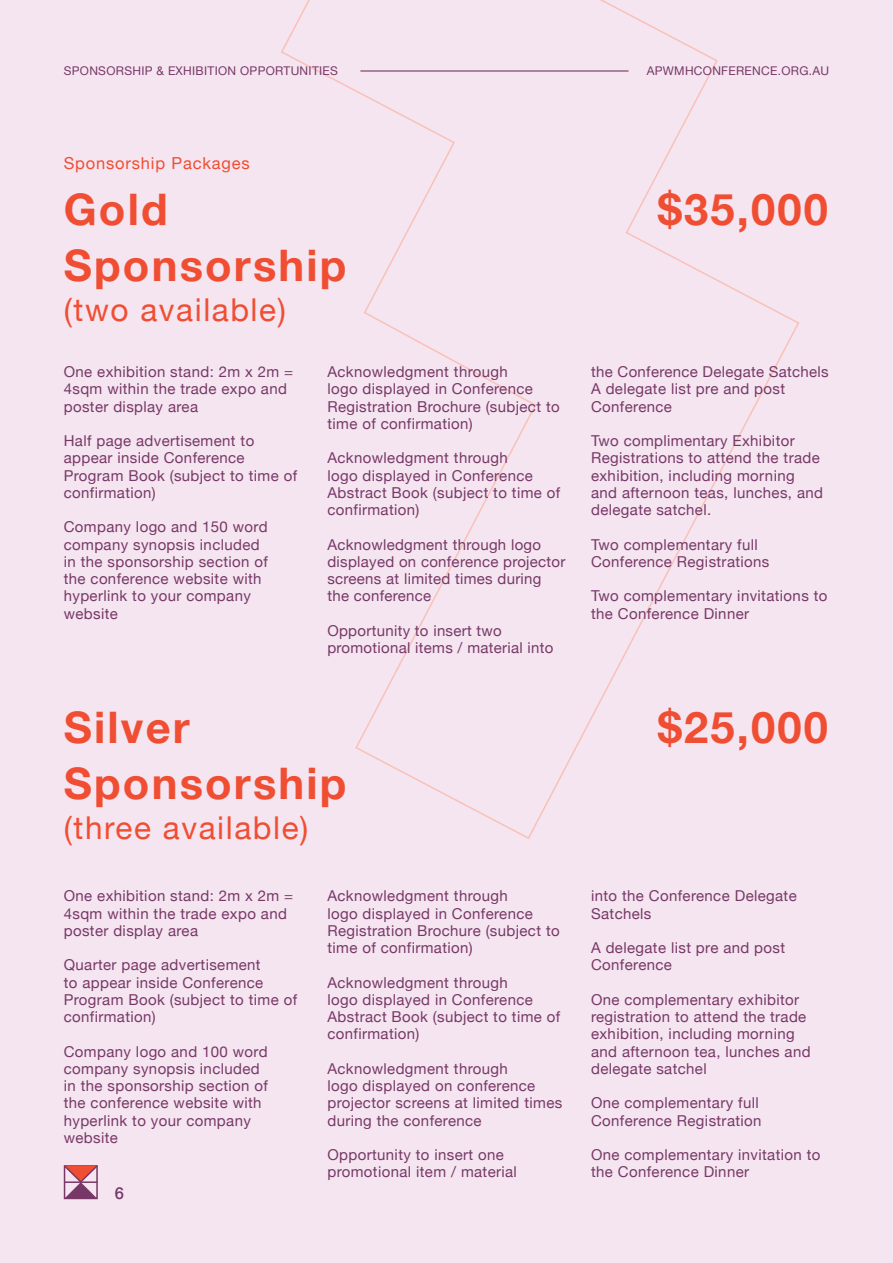
<style>
.page{position:relative;width:893px;height:1263px;background:#f4e5f0}
.page>*{position:absolute;margin:0;border:0;box-sizing:border-box;transform-origin:0 0}
.t1{font:700 43.5px "Helvetica Neue";letter-spacing:.05em;color:#f04e33}
.t2{font:31.5px "Helvetica Neue";letter-spacing:.05em;color:#f04e33}
.t3{font:16.5px "Helvetica Neue";letter-spacing:.05em;color:#f04e33}
.t4{font:500 16.5px "Helvetica Neue";color:#783867}
.t5{font:15px/17.2px "Helvetica Neue";letter-spacing:.025em;color:#783867}
.t6{font:12px "Helvetica Neue";letter-spacing:.025em;color:#783867}
</style>
<div class="page">
<svg style="left:281px;top:0;width:518px;height:839px"></svg>
<hr style="left:360px;top:70px;width:268px;height:2px;background:#783867">
<svg style="left:63px;top:1165px;width:35px;height:35px"></svg>
<hr style="left:64px;top:1181px;width:33px;height:2px;background:#783867">
<p class="t6" style="left:64px;top:62px;width:276px">SPONSORSHIP &amp; EXHIBITION OPPORTUNITIES</p>
<p class="t6" style="left:647px;top:62px;width:184px">APWMHCONFERENCE.ORG.AU</p>
<p class="t3" style="left:64px;top:151px;width:187px">Sponsorship Packages</p>
<h1 class="t1" style="left:64px;top:176px;width:105px">Gold</h1>
<h1 class="t1" style="left:658px;top:176px;width:172px">$35,000</h1>
<h1 class="t1" style="left:64px;top:231px;width:284px">Sponsorship</h1>
<h2 class="t2" style="left:64px;top:287px;width:224px">(two available)</h2>
<p class="t5" style="left:64px;top:364px;width:231px">One exhibition stand: 2m x 2m =<br>4sqm within the trade expo and poster display area</p>
<p class="t5" style="left:64px;top:433px;width:235px">Half page advertisement to appear inside Conference<br>Program Book (subject to time of confirmation)</p>
<p class="t5" style="left:64px;top:519px;width:206px">Company logo and 150 word company synopsis included in the sponsorship section of the conference website with hyperlink to your company website</p>
<p class="t5" style="left:327px;top:364px;width:234px">Acknowledgment through<br>logo displayed in Conference<br>Registration Brochure (subject to time of confirmation)</p>
<p class="t5" style="left:327px;top:450px;width:234px">Acknowledgment through<br>logo displayed in Conference<br>Abstract Book (subject to time of confirmation)</p>
<p class="t5" style="left:327px;top:537px;width:240px">Acknowledgment through logo displayed on conference projector screens at limited times during the conference</p>
<p class="t5" style="left:327px;top:623px;width:228px">Opportunity to insert two promotional items / material into</p>
<p class="t5" style="left:591px;top:364px;width:239px">the Conference Delegate Satchels<br>A delegate list pre and post<br>Conference</p>
<p class="t5" style="left:591px;top:433px;width:233px">Two complimentary Exhibitor<br>Registrations to attend the trade exhibition, including morning and afternoon teas, lunches, and delegate satchel.</p>
<p class="t5" style="left:591px;top:537px;width:180px">Two complementary full<br>Conference Registrations</p>
<p class="t5" style="left:591px;top:588px;width:238px">Two complementary invitations to the Conference Dinner</p>
<h1 class="t1" style="left:64px;top:693px;width:128px">Silver</h1>
<h1 class="t1" style="left:658px;top:693px;width:172px">$25,000</h1>
<h1 class="t1" style="left:64px;top:749px;width:284px">Sponsorship</h1>
<h2 class="t2" style="left:64px;top:805px;width:246px">(three available)</h2>
<p class="t5" style="left:64px;top:888px;width:231px">One exhibition stand: 2m x 2m =<br>4sqm within the trade expo and poster display area</p>
<p class="t5" style="left:64px;top:957px;width:235px">Quarter page advertisement<br>to appear inside Conference<br>Program Book (subject to time of confirmation)</p>
<p class="t5" style="left:64px;top:1043px;width:206px">Company logo and 100 word company synopsis included in the sponsorship section of the conference website with hyperlink to your company website</p>
<p class="t4" style="left:115px;top:1180px;width:11px">6</p>
<p class="t5" style="left:327px;top:888px;width:234px">Acknowledgment through<br>logo displayed in Conference<br>Registration Brochure (subject to time of confirmation)</p>
<p class="t5" style="left:327px;top:974px;width:234px">Acknowledgment through<br>logo displayed in Conference<br>Abstract Book (subject to time of confirmation)</p>
<p class="t5" style="left:327px;top:1061px;width:236px">Acknowledgment through<br>logo displayed on conference projector screens at limited times during the conference</p>
<p class="t5" style="left:327px;top:1147px;width:191px">Opportunity to insert one promotional item / material</p>
<p class="t5" style="left:591px;top:888px;width:207px">into the Conference Delegate<br>Satchels</p>
<p class="t5" style="left:591px;top:940px;width:196px">A delegate list pre and post<br>Conference</p>
<p class="t5" style="left:591px;top:992px;width:221px">One complementary exhibitor registration to attend the trade exhibition, including morning and afternoon tea, lunches and delegate satchel</p>
<p class="t5" style="left:591px;top:1095px;width:172px">One complementary full<br>Conference Registration</p>
<p class="t5" style="left:591px;top:1147px;width:231px">One complementary invitation to the Conference Dinner</p>
</div>
